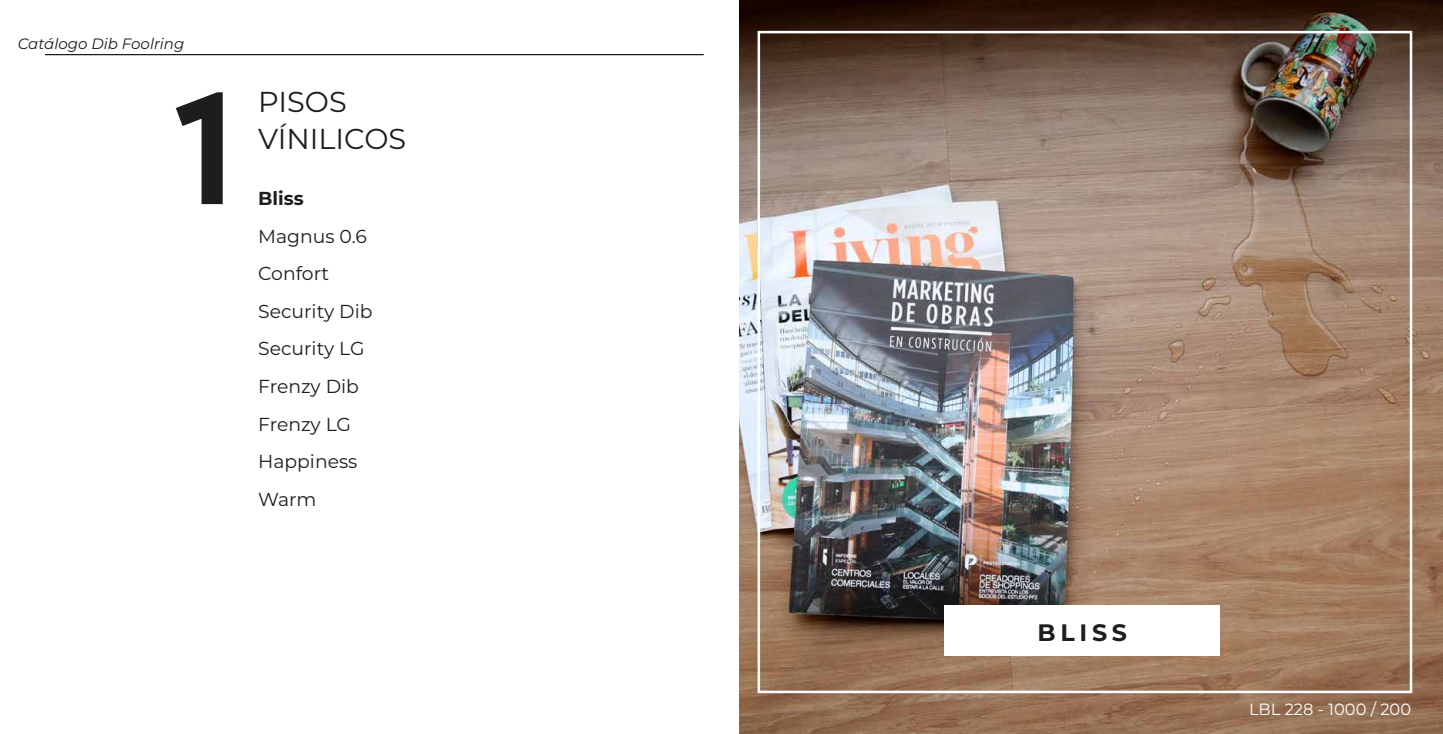
<style>
.page{position:relative;width:1443px;height:734px;background:#fff}
.page>*{position:absolute;margin:0;border:0;box-sizing:border-box;transform-origin:0 0}
.t1{font:700 187.5px "Verlag";color:#1d1d1b}
.t2{font:28.75px/37.5px "Montserrat";color:#1d1d1b}
.t3{font:700 23.75px "Montserrat";letter-spacing:.2em;color:#1d1d1b}
.t4{font:18.75px/37.5px "Montserrat";color:#1d1d1b}
.t5{font:700 18.75px "Montserrat";color:#1d1d1b}
.t6{font:16.25px "Montserrat";color:#fff}
.t7{font:italic 15px "Montserrat";color:#1d1d1b}
</style>
<div class="page">
<img style="left:739px;top:0;width:703px;height:733px">
<div style="left:944px;top:605px;width:275px;height:50px;background:#fff"></div>
<hr style="left:45px;top:54px;width:658px;height:1px;background:#1d1d1b">
<p class="t7" style="left:18px;top:34px;width:168px">Catálogo Dib Foolring</p>
<h1 class="t1" style="left:171px;top:-11px;width:72px">1</h1>
<h2 class="t2" style="left:258px;top:82px;width:150px">PISOS<br>VÍNILICOS</h2>
<p class="t5" style="left:258px;top:185px;width:47px">Bliss</p>
<p class="t4" style="left:258px;top:217px;width:110px">Magnus 0.6</p>
<p class="t4" style="left:258px;top:254px;width:72px">Confort</p>
<p class="t4" style="left:258px;top:292px;width:116px">Security Dib<br>Security LG<br>Frenzy Dib<br>Frenzy LG<br>Happiness<br>Warm</p>
<p class="t3" style="left:1037px;top:615px;width:91px">BLISS</p>
<p class="t6" style="left:1248px;top:697px;width:163px">LBL 228 - 1000 / 200</p>
</div>
